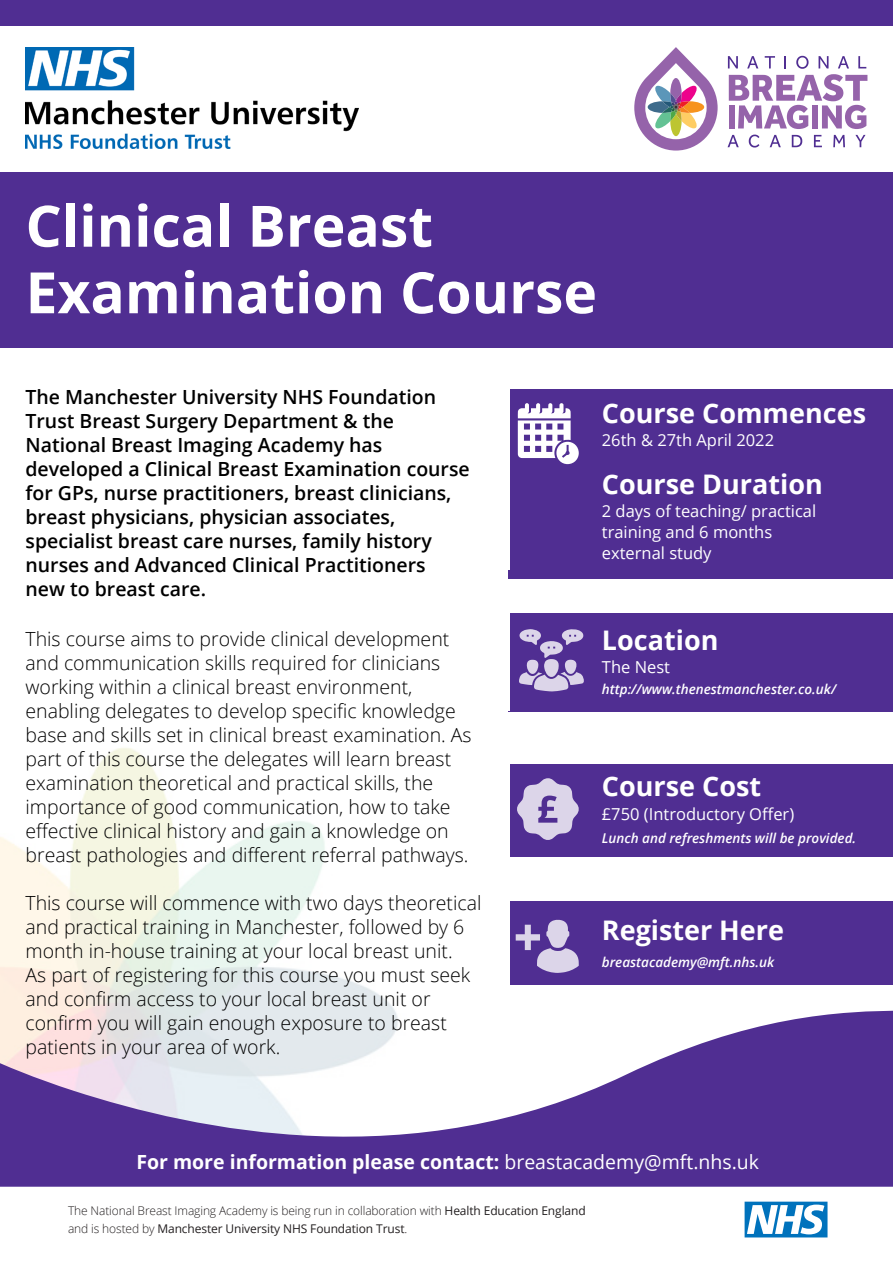
<style>
.page{position:relative;width:893px;height:1263px;background:#fff}
.page>*{position:absolute;margin:0;border:0;box-sizing:border-box;transform-origin:0 0}
.t1{font:700 57px/66.6px "Open Sans";color:#fff}
.t2{font:700 27px "Open Sans";color:#fff}
.t3{font:300 19.5px/24px "Open Sans";color:#000}
.t4{font:600 19.5px/24px "Open Sans";color:#000}
.t5{font:700 19.5px "Open Sans";color:#fff}
.t6{font:16.5px/21px "Open Sans";color:#fff}
.t7{font:italic 600 13.5px "Open Sans";color:#fff}
.t8{font:300 12px "Open Sans";letter-spacing:-.01em;color:#231f20}
.t9{font:12px "Open Sans";letter-spacing:-.01em;color:#231f20}
.s1{font-weight:400}
.s2{font-weight:300}
</style>
<div class="page">
<div style="left:0;top:0;width:893px;height:26px;background:#502e92"></div>
<svg style="left:728px;top:135px;width:11px;height:12px"></svg>
<svg style="left:749px;top:135px;width:10px;height:13px"></svg>
<svg style="left:770px;top:135px;width:11px;height:12px"></svg>
<svg style="left:792px;top:135px;width:10px;height:12px"></svg>
<svg style="left:814px;top:135px;width:8px;height:12px"></svg>
<svg style="left:833px;top:135px;width:12px;height:12px"></svg>
<svg style="left:855px;top:135px;width:10px;height:12px"></svg>
<svg style="left:728px;top:56px;width:139px;height:73px"></svg>
<svg style="left:634px;top:47px;width:84px;height:104px"></svg>
<svg style="left:0;top:992px;width:395px;height:18px;background:#e9e9e7"></svg>
<svg style="left:0;top:1010px;width:893px;height:177px;fill:#502e92"></svg>
<div style="left:0;top:172px;width:893px;height:176px;background:#502e92"></div>
<svg style="left:745px;top:1201px;width:82px;height:36px"></svg>
<img style="left:26px;top:47px;width:332px;height:102px">
<div style="left:509px;top:764px;width:384px;height:92px;background:#502e92"></div>
<svg style="left:517px;top:778px;width:62px;height:62px"></svg>
<div style="left:509px;top:901px;width:384px;height:84px;background:#502e92"></div>
<svg style="left:516px;top:919px;width:63px;height:54px"></svg>
<div style="left:509px;top:389px;width:384px;height:189px;background:#502e92"></div>
<svg style="left:518px;top:403px;width:61px;height:61px"></svg>
<div style="left:509px;top:613px;width:384px;height:98px;background:#502e92"></div>
<svg style="left:519px;top:629px;width:65px;height:62px"></svg>
<p class="t1" style="left:26px;top:191px;width:573px">Clinical Breast<br>Examination Course</p>
<p class="t4" style="left:26px;top:384px;width:446px">The Manchester University NHS Foundation Trust Breast Surgery Department &amp; the National Breast Imaging Academy has developed a Clinical Breast Examination course for GPs, nurse practitioners, breast clinicians, breast physicians, physician associates, specialist breast care nurses, family history nurses and Advanced Clinical Practitioners new to breast care.</p>
<p class="t3" style="left:26px;top:627px;width:448px">This course aims to provide clinical development and communication skills required for clinicians working within a clinical breast environment, enabling delegates to develop specific knowledge base and skills set in clinical breast examination. As part of this course the delegates will learn breast examination theoretical and practical skills, the importance of good communication, how to take effective clinical history and gain a knowledge on breast pathologies and different referral pathways.</p>
<p class="t3" style="left:26px;top:891px;width:458px">This course will commence with two days theoretical and practical training in Manchester, followed by 6 month in-house training at your local breast unit.<br>As part of registering for this course you must seek and confirm access to your local breast unit or confirm you will gain enough exposure to breast patients in your area of work.</p>
<p class="t2" style="left:602px;top:394px;width:266px">Course Commences</p>
<p class="t6" style="left:602px;top:429px;width:174px">26th &amp; 27th April 2022</p>
<p class="t2" style="left:602px;top:465px;width:222px">Course Duration</p>
<p class="t6" style="left:602px;top:500px;width:216px">2 days of teaching/ practical training and 6 months</p>
<p class="t6" style="left:602px;top:542px;width:111px">external study</p>
<p class="t2" style="left:602px;top:621px;width:118px">Location</p>
<p class="t6" style="left:602px;top:656px;width:70px">The Nest</p>
<p class="t7" style="left:602px;top:680px;width:236px">http://www.thenestmanchester.co.uk/</p>
<p class="t2" style="left:602px;top:767px;width:161px">Course Cost</p>
<p class="t6" style="left:602px;top:803px;width:194px">£750 (Introductory Offer)</p>
<p class="t7" style="left:602px;top:828px;width:256px">Lunch and refreshments will be provided.</p>
<p class="t2" style="left:602px;top:911px;width:184px">Register Here</p>
<p class="t7" style="left:602px;top:953px;width:174px">breastacademy@mft.nhs.uk</p>
<p class="t5" style="left:136px;top:1148px;width:624px">For more information please contact: <span class="s1">breastacademy@mft.nhs.uk</span></p>
<p class="t8" style="left:68px;top:1202px;width:519px">The National Breast Imaging Academy is being run in collaboration with <span class="s1">Health Education England</span></p>
<p class="t9" style="left:68px;top:1220px;width:341px"><span class="s2">and is hosted by</span> Manchester University NHS Foundation Trust<span class="s2">.</span></p>
</div>
